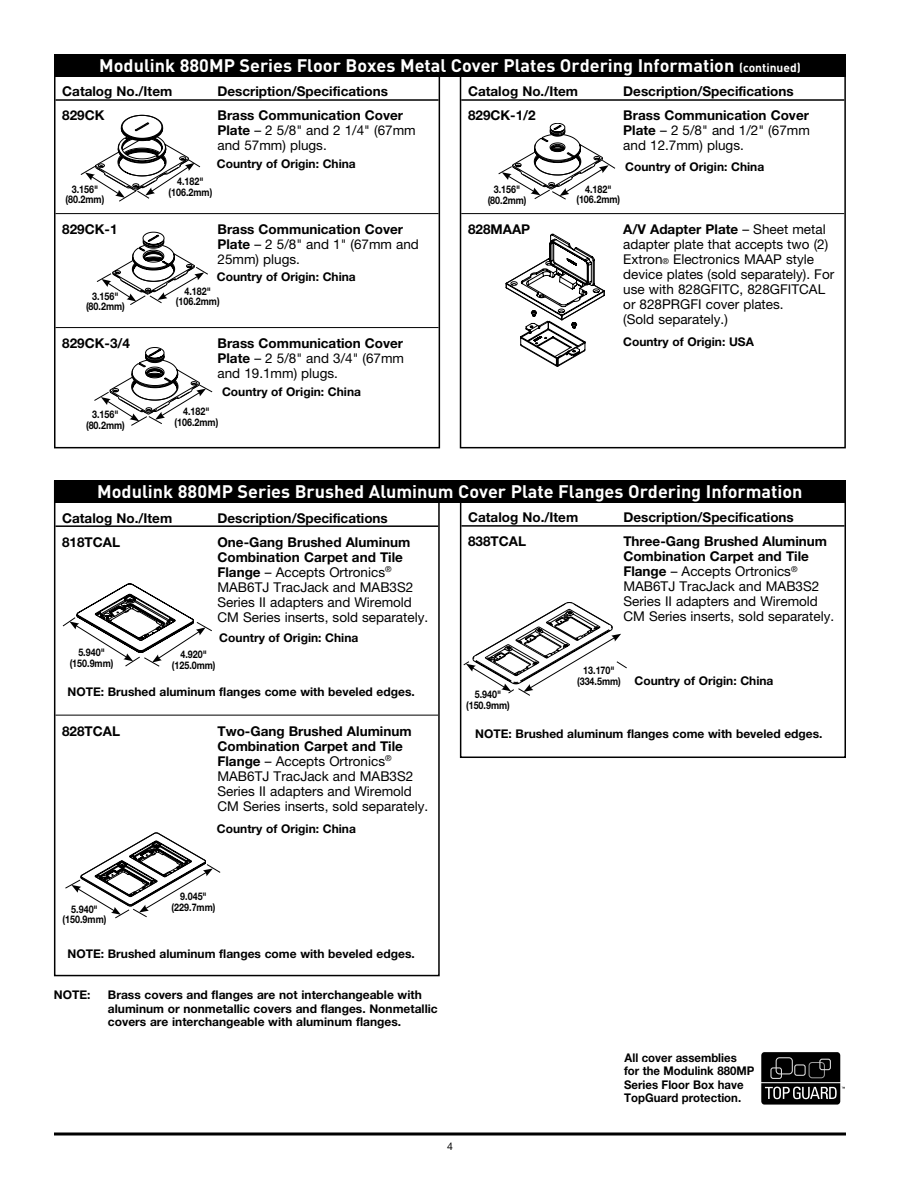
<style>
.page{position:relative;width:918px;height:1188px;background:#fff}
.page>*{position:absolute;margin:0;border:0;box-sizing:border-box;transform-origin:0 0}
.t1{font:700 18px "DIN Pro";color:#fff}
.t2{font:13.5px/15px "Helvetica Neue";color:#000}
.t3{font:700 13.5px "Helvetica Neue";color:#000}
.t4{font:700 12px/13.5px "Helvetica Neue";color:#000}
.t5{font:700 12px/13.5px "Helvetica Neue";color:#000;scale:.95 1}
.t6{font:700 10.5px/10.5px "Helvetica Neue";color:#000;text-align:center;scale:.85 1}
.t7{font:10.5px "Helvetica Neue";color:#000}
.s1{font-size:12px}
.s2{font-weight:700}
.s3{font-size:8.1px}
</style>
<div class="page">
<hr style="left:56px;top:99px;width:383px;height:2px;background:#000">
<hr style="left:56px;top:213px;width:383px;height:1px;background:#000">
<hr style="left:56px;top:327px;width:383px;height:1px;background:#000">
<div style="left:54px;top:54px;width:386px;height:394px;border:2px solid #000"></div>
<svg style="left:54px;top:1132px;width:792px;height:4px;background:#3f3f3f"></svg>
<div style="left:761px;top:1052px;width:79px;height:53px;background:#000;border-radius:3px"></div>
<div style="left:776px;top:1057px;width:17px;height:17px;border:1px solid #dfdfdf;border-radius:3px"></div>
<svg style="left:770px;top:1058px;width:61px;height:21px"></svg>
<svg style="left:765px;top:1087px;width:80px;height:12px"></svg>
<hr style="left:760px;top:1082px;width:81px;height:1px;background:#fff">
<hr style="left:55px;top:525px;width:383px;height:2px;background:#000">
<hr style="left:55px;top:715px;width:383px;height:1px;background:#000">
<div style="left:54px;top:480px;width:386px;height:496px;border:2px solid #000"></div>
<hr style="left:461px;top:525px;width:383px;height:2px;background:#000">
<div style="left:460px;top:480px;width:386px;height:278px;border:2px solid #000"></div>
<div style="left:54px;top:480px;width:792px;height:23px;background:#000"></div>
<svg style="left:62px;top:584px;width:150px;height:83px"></svg>
<svg style="left:65px;top:833px;width:156px;height:86px"></svg>
<svg style="left:463px;top:602px;width:164px;height:94px"></svg>
<hr style="left:461px;top:99px;width:383px;height:2px;background:#000">
<hr style="left:461px;top:213px;width:383px;height:1px;background:#000">
<div style="left:460px;top:54px;width:386px;height:394px;border:2px solid #000"></div>
<div style="left:54px;top:54px;width:792px;height:23px;background:#000"></div>
<svg style="left:498px;top:123px;width:118px;height:77px"></svg>
<svg style="left:506px;top:234px;width:99px;height:133px"></svg>
<svg style="left:80px;top:115px;width:121px;height:87px"></svg>
<svg style="left:96px;top:232px;width:112px;height:73px"></svg>
<svg style="left:94px;top:347px;width:119px;height:79px"></svg>
<h1 class="t1" style="left:99px;top:53px;width:703px">Modulink 880MP Series Floor Boxes Metal Cover Plates Ordering Information <span class="s1">(continued)</span></h1>
<p class="t3" style="left:62px;top:83px;width:112px">Catalog No./Item</p>
<p class="t3" style="left:218px;top:83px;width:172px">Description/Specifications</p>
<p class="t3" style="left:62px;top:107px;width:44px">829CK</p>
<p class="t2" style="left:218px;top:108px;width:200px"><span class="s2">Brass Communication Cover<br>Plate</span> – 2 5/8" and 2 1/4" (67mm and 57mm) plugs.</p>
<p class="t4" style="left:217px;top:157px;width:141px">Country of Origin: China</p>
<p class="t6" style="left:66px;top:184px;width:47px">3.156" (80.2mm)</p>
<p class="t6" style="left:169px;top:176px;width:53px">4.182" (106.2mm)</p>
<p class="t3" style="left:62px;top:221px;width:57px">829CK-1</p>
<p class="t2" style="left:218px;top:221px;width:203px"><span class="s2">Brass Communication Cover<br>Plate</span> – 2 5/8" and 1" (67mm and<br>25mm) plugs.</p>
<p class="t4" style="left:217px;top:270px;width:141px">Country of Origin: China</p>
<p class="t6" style="left:86px;top:290px;width:47px">3.156" (80.2mm)</p>
<p class="t6" style="left:176px;top:286px;width:53px">4.182" (106.2mm)</p>
<p class="t3" style="left:62px;top:335px;width:69px">829CK-3/4</p>
<p class="t2" style="left:218px;top:335px;width:188px;text-align:justify"><span class="s2">Brass Communication Cover Plate</span> – 2 5/8" and 3/4" (67mm and 19.1mm) plugs.</p>
<p class="t4" style="left:222px;top:385px;width:141px">Country of Origin: China</p>
<p class="t6" style="left:86px;top:409px;width:47px">3.156" (80.2mm)</p>
<p class="t6" style="left:175px;top:406px;width:53px">4.182" (106.2mm)</p>
<p class="t3" style="left:468px;top:83px;width:112px">Catalog No./Item</p>
<p class="t3" style="left:623px;top:83px;width:172px">Description/Specifications</p>
<p class="t3" style="left:468px;top:107px;width:69px">829CK-1/2</p>
<p class="t2" style="left:623px;top:108px;width:188px;text-align:justify"><span class="s2">Brass Communication Cover Plate</span> – 2 5/8" and 1/2" (67mm and 12.7mm) plugs.</p>
<p class="t4" style="left:625px;top:160px;width:141px">Country of Origin: China</p>
<p class="t6" style="left:488px;top:184px;width:47px">3.156" (80.2mm)</p>
<p class="t6" style="left:576px;top:183px;width:53px">4.182" (106.2mm)</p>
<p class="t3" style="left:468px;top:221px;width:64px">828MAAP</p>
<p class="t2" style="left:623px;top:222px;width:213px"><span class="s2">A/V Adapter Plate</span> – Sheet metal adapter plate that accepts two (2)<br>Extron<span class="s3">®</span> Electronics MAAP style device plates (sold separately). For use with 828GFITC, 828GFITCAL or 828PRGFI cover plates.<br>(Sold separately.)</p>
<p class="t4" style="left:623px;top:335px;width:132px">Country of Origin: USA</p>
<h1 class="t1" style="left:97px;top:480px;width:707px">Modulink 880MP Series Brushed Aluminum Cover Plate Flanges Ordering Information</h1>
<p class="t3" style="left:62px;top:509px;width:112px">Catalog No./Item</p>
<p class="t3" style="left:217px;top:509px;width:172px">Description/Specifications</p>
<p class="t3" style="left:62px;top:533px;width:60px">818TCAL</p>
<p class="t2" style="left:217px;top:534px;width:212px"><span class="s2">One-Gang Brushed Aluminum<br>Combination Carpet and Tile<br>Flange</span> – Accepts Ortronics<sup>®<br></sup>MAB6TJ TracJack and MAB3S2<br>Series II adapters and Wiremold<br>CM Series inserts, sold separately.</p>
<p class="t4" style="left:219px;top:631px;width:141px">Country of Origin: China</p>
<p class="t6" style="left:70px;top:647px;width:53px">5.940" (150.9mm)</p>
<p class="t6" style="left:172px;top:649px;width:53px">4.920" (125.0mm)</p>
<p class="t4" style="left:67px;top:685px;width:349px">NOTE: Brushed aluminum flanges come with beveled edges.</p>
<p class="t3" style="left:62px;top:722px;width:60px">828TCAL</p>
<p class="t2" style="left:217px;top:723px;width:212px"><span class="s2">Two-Gang Brushed Aluminum<br>Combination Carpet and Tile<br>Flange</span> – Accepts Ortronics<sup>®<br></sup>MAB6TJ TracJack and MAB3S2<br>Series II adapters and Wiremold<br>CM Series inserts, sold separately.</p>
<p class="t4" style="left:217px;top:822px;width:141px">Country of Origin: China</p>
<p class="t3" style="left:468px;top:509px;width:112px">Catalog No./Item</p>
<p class="t3" style="left:623px;top:509px;width:172px">Description/Specifications</p>
<p class="t3" style="left:468px;top:533px;width:60px">838TCAL</p>
<p class="t2" style="left:623px;top:534px;width:212px"><span class="s2">Three-Gang Brushed Aluminum<br>Combination Carpet and Tile<br>Flange</span> – Accepts Ortronics<sup>®<br></sup>MAB6TJ TracJack and MAB3S2<br>Series II adapters and Wiremold<br>CM Series inserts, sold separately.</p>
<p class="t6" style="left:466px;top:689px;width:53px">5.940" (150.9mm)</p>
<p class="t6" style="left:577px;top:665px;width:53px">13.170" (334.5mm)</p>
<p class="t4" style="left:634px;top:673px;width:141px">Country of Origin: China</p>
<p class="t4" style="left:475px;top:727px;width:349px">NOTE: Brushed aluminum flanges come with beveled edges.</p>
<p class="t6" style="left:63px;top:904px;width:53px">5.940" (150.9mm)</p>
<p class="t6" style="left:172px;top:891px;width:53px">9.045" (229.7mm)</p>
<p class="t4" style="left:67px;top:947px;width:349px">NOTE: Brushed aluminum flanges come with beveled edges.</p>
<p class="t4" style="left:54px;top:988px;width:38px">NOTE:</p>
<p class="t4" style="left:108px;top:988px;width:331px">Brass covers and flanges are not interchangeable with aluminum or nonmetallic covers and flanges. Nonmetallic covers are interchangeable with aluminum flanges.</p>
<p class="t7" style="left:447px;top:1140px;width:7px">4</p>
<p class="t5" style="left:624px;top:1050px;width:139px">All cover assemblies for the Modulink 880MP<br>Series Floor Box have<br>TopGuard protection.</p>
</div>
